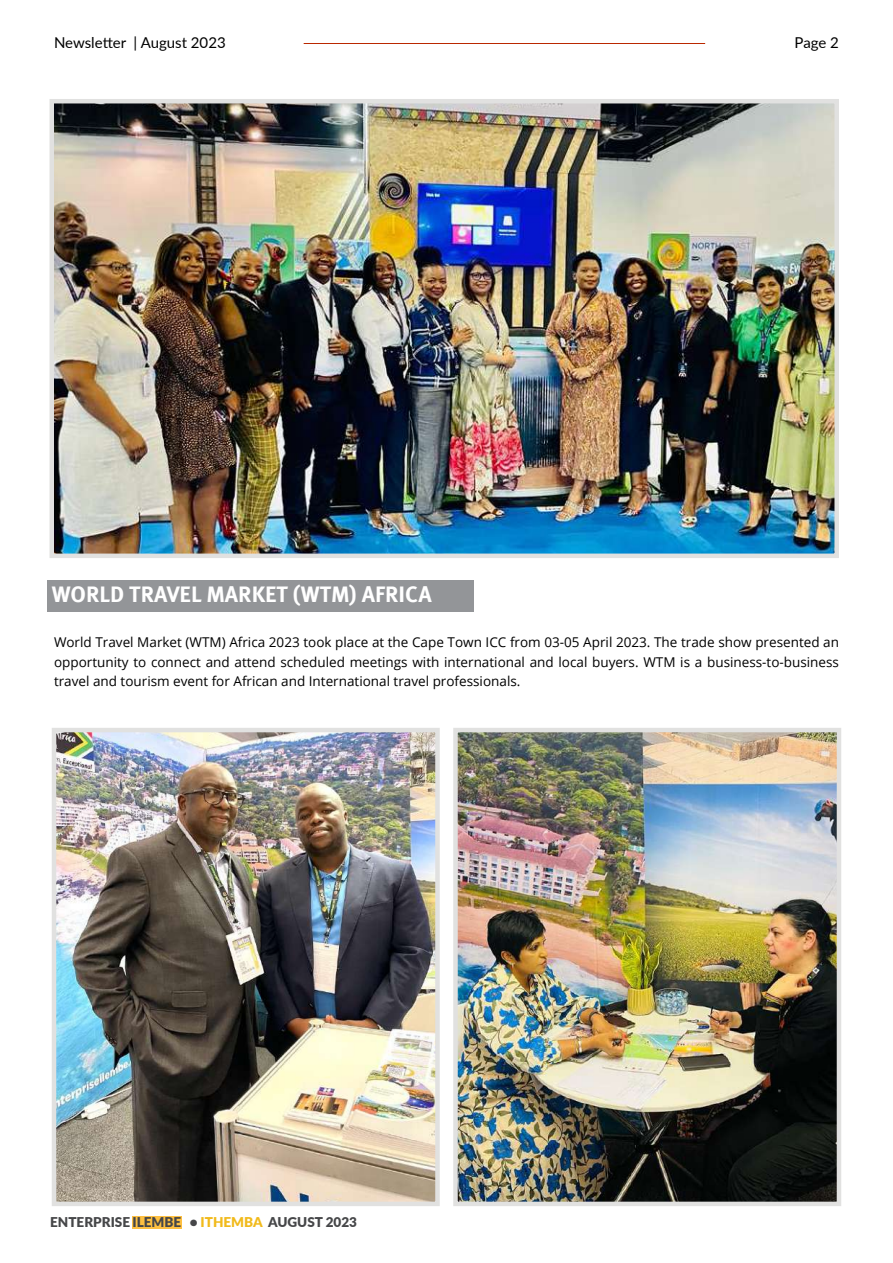
<style>
.page{position:relative;width:893px;height:1263px;background:#fff}
.page>*{position:absolute;margin:0;border:0;box-sizing:border-box;transform-origin:0 0}
.t1{font:700 22.5px "Meta Pro";color:#fff}
.t2{font:15px "Lato";color:#000}
.t3{font:13.5px/19.5px "Open Sans";color:#000;text-align:justify}
.t4{font:900 13.5px "Lato";color:#464749}
.s1{color:#f1ba1b}
</style>
<div class="page">
<hr style="left:892px;top:101px;width:1px;height:1108px;background:#f1ba1b">
<img style="left:55px;top:104px;width:779px;height:449px">
<div style="left:50px;top:99px;width:789px;height:459px;border:4px solid #e1e1e0"></div>
<img style="left:57px;top:733px;width:378px;height:468px">
<div style="left:52px;top:728px;width:388px;height:478px;border:4px solid #e1e1e0"></div>
<img style="left:458px;top:733px;width:378px;height:468px">
<div style="left:453px;top:728px;width:388px;height:478px;border:4px solid #e1e1e0"></div>
<div style="left:47px;top:580px;width:427px;height:32px;background:#939598"></div>
<div style="left:133px;top:1216px;width:49px;height:12px;background:#fec041"></div>
<hr style="left:304px;top:43px;width:401px;height:1px;background:#ba2800">
<p class="t2" style="left:54px;top:32px;width:173px">Newsletter | August 2023</p>
<h1 class="t1" style="left:52px;top:577px;width:382px">WORLD TRAVEL MARKET (WTM) AFRICA</h1>
<p class="t2" style="left:795px;top:32px;width:46px">Page 2</p>
<p class="t3" style="left:54px;top:632px;width:786px">World Travel Market (WTM) Africa 2023 took place at the Cape Town ICC from 03-05 April 2023. The trade show presented an opportunity to connect and attend scheduled meetings with international and local buyers. WTM is a business-to-business travel and tourism event for African and International travel professionals.</p>
<p class="t4" style="left:50px;top:1212px;width:308px">ENTERPRISE ILEMBE • <span class="s1">ITHEMBA</span> AUGUST 2023</p>
</div>
